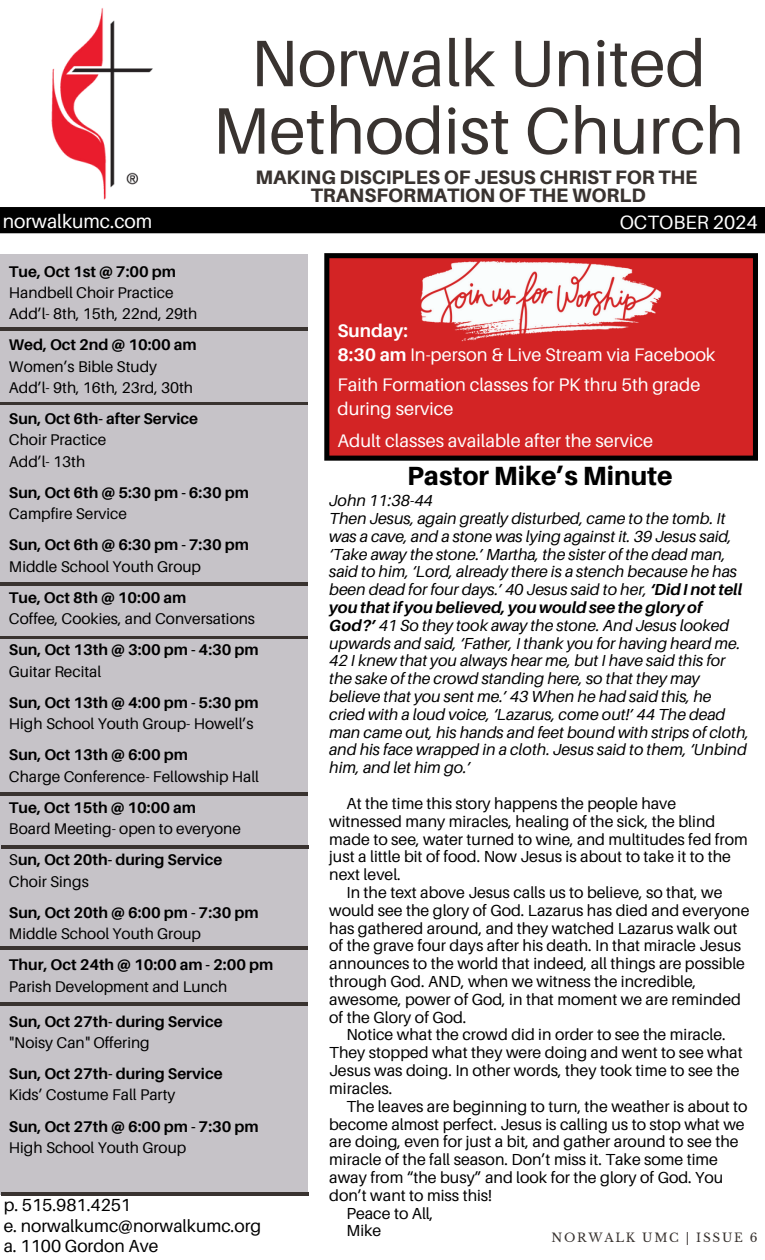
<style>
.page{position:relative;width:765px;height:1260px;background:#fff}
.page>*{position:absolute;margin:0;border:0;box-sizing:border-box;transform-origin:0 0}
.t1{font:65.75px/67.5px "Aileron";color:#393330;text-align:center}
.t2{font:800 26.38px "Aileron";color:#000}
.t3{font:800 19.5px/17.8px "Aileron";color:#393330;text-align:center}
.t4{font:19.25px "Aileron";color:#fff}
.t5{font:18.25px/23.6px "Aileron";color:#fff}
.t6{font:17.5px/20.6px "Aileron";color:#000}
.t7{font:16px "Aileron";color:#000}
.t8{font:italic 16px/17.8px "Aileron";color:#000}
.t9{font:700 15.5px/21.2px "Aileron";color:#000}
.t10{font:15.5px/21.2px "Aileron";color:#000}
.t11{font:12.12px "Libre Baskerville";letter-spacing:.14em;color:#393330}
.s1{font-weight:700}
.s2{font-weight:400}
</style>
<div class="page">
<svg style="left:324px;top:253px;width:434px;height:208px;fill:#d32425"></svg>
<img style="left:418px;top:253px;width:246px;height:93px">
<img style="left:51px;top:8px;width:102px;height:192px">
<div style="left:0;top:207px;width:765px;height:26px;background:#000"></div>
<div style="left:1px;top:255px;width:307px;height:940px;background:#c6c3c8"></div>
<hr style="left:1px;top:402px;width:307px;height:3px;background:#393330">
<hr style="left:1px;top:328px;width:307px;height:2px;background:#393330">
<hr style="left:1px;top:582px;width:307px;height:3px;background:#393330">
<hr style="left:0;top:636px;width:307px;height:3px;background:#393330">
<hr style="left:1px;top:947px;width:307px;height:2px;background:#393330">
<hr style="left:0;top:792px;width:307px;height:3px;background:#393330">
<hr style="left:1px;top:1003px;width:307px;height:2px;background:#393330">
<hr style="left:1px;top:846px;width:308px;height:3px;background:#393330">
<hr style="left:1px;top:1192px;width:308px;height:3px;background:#393330">
<h5 class="t1" style="left:213px;top:28px;width:533px">Norwalk United<br>Methodist Church</h5>
<h5 class="t3" style="left:256px;top:168px;width:443px">MAKING DISCIPLES OF JESUS CHRIST FOR THE<br>TRANSFORMATION OF THE WORLD</h5>
<h5 class="t4" style="left:3px;top:210px;width:151px">norwalkumc.com</h5>
<h5 class="t4" style="left:620px;top:210px;width:139px">OCTOBER 2024</h5>
<h5 class="t10" style="left:9px;top:260px;width:190px"><span class="s1">Tue, Oct 1st @ 7:00 pm<br></span>Handbell Choir Practice<br>Add’l- 8th, 15th, 22nd, 29th</h5>
<h5 class="t10" style="left:9px;top:334px;width:189px"><span class="s1">Wed, Oct 2nd @ 10:00 am<br></span>Women’s Bible Study<br>Add’l- 9th, 16th, 23rd, 30th</h5>
<h5 class="t9" style="left:9px;top:408px;width:191px">Sun, Oct 6th- after Service<br><span class="s2">Choir Practice<br>Add’l- 13th</span></h5>
<h5 class="t9" style="left:9px;top:481px;width:242px">Sun, Oct 6th @ 5:30 pm - 6:30 pm<br><span class="s2">Campfire Service</span></h5>
<h5 class="t9" style="left:9px;top:534px;width:242px">Sun, Oct 6th @ 6:30 pm - 7:30 pm<br><span class="s2">Middle School Youth Group</span></h5>
<h5 class="t10" style="left:9px;top:586px;width:248px"><span class="s1">Tue, Oct 8th @ 10:00 am<br></span>Coffee, Cookies, and Conversations</h5>
<h5 class="t9" style="left:9px;top:639px;width:251px">Sun, Oct 13th @ 3:00 pm - 4:30 pm<br><span class="s2">Guitar Recital</span></h5>
<h5 class="t10" style="left:9px;top:691px;width:251px"><span class="s1">Sun, Oct 13th @ 4:00 pm - 5:30 pm<br></span>High School Youth Group- Howell’s</h5>
<h5 class="t10" style="left:9px;top:744px;width:252px"><span class="s1">Sun, Oct 13th @ 6:00 pm<br></span>Charge Conference- Fellowship Hall</h5>
<h5 class="t10" style="left:9px;top:796px;width:234px"><span class="s1">Tue, Oct 15th @ 10:00 am<br></span>Board Meeting- open to everyone</h5>
<h5 class="t9" style="left:9px;top:849px;width:215px"><span class="s2">S</span>un, Oct 20th- during Service<br><span class="s2">Choir Sings</span></h5>
<h5 class="t9" style="left:9px;top:901px;width:251px">Sun, Oct 20th @ 6:00 pm - 7:30 pm<br><span class="s2">Middle School Youth Group</span></h5>
<p class="t9" style="left:9px;top:954px;width:266px">Thur, Oct 24th @ 10:00 am - 2:00 pm<br><span class="s2">Parish Development and Lunch</span></p>
<p class="t9" style="left:9px;top:1010px;width:215px">Sun, Oct 27th- during Service <span class="s2">"Noisy Can" Offering</span></p>
<p class="t9" style="left:9px;top:1063px;width:215px">Sun, Oct 27th- during Service<br><span class="s2">Kids’ Costume Fall Party</span></p>
<p class="t9" style="left:9px;top:1115px;width:251px">Sun, Oct 27th @ 6:00 pm - 7:30 pm<br><span class="s2">High School Youth Group</span></p>
<h4 class="t5" style="left:338px;top:319px;width:379px"><span class="s1">Sunday:<br>8:30 am</span> In-person &amp; Live Stream via Facebook</h4>
<h4 class="t5" style="left:338px;top:373px;width:364px">Faith Formation classes for PK thru 5th grade during service</h4>
<h4 class="t5" style="left:338px;top:428px;width:317px">Adult classes available after the service</h4>
<h2 class="t2" style="left:407px;top:459px;width:267px">Pastor Mike’s Minute</h2>
<h2 class="t8" style="left:329px;top:491px;width:422px">John 11:38-44<br>Then Jesus, again greatly disturbed, came to the tomb. It was a cave, and a stone was lying against it. 39 Jesus said, ‘Take away the stone.’ Martha, the sister of the dead man, said to him, ‘Lord, already there is a stench because he has been dead for four days.’ 40 Jesus said to her, <span class="s1">‘Did I not tell you that if you believed, you would see the glory of God?’</span> 41 So they took away the stone. And Jesus looked upwards and said, ‘Father, I thank you for having heard me.<br>42 I knew that you always hear me, but I have said this for the sake of the crowd standing here, so that they may believe that you sent me.’ 43 When he had said this, he cried with a loud voice, ‘Lazarus, come out!’ 44 The dead man came out, his hands and feet bound with strips of cloth, and his face wrapped in a cloth. Jesus said to them, ‘Unbind him, and let him go.’</h2>
<h4 class="t7" style="left:347px;top:793px;width:331px">At the time this story happens the people have</h4>
<h4 class="t7" style="left:329px;top:811px;width:388px">witnessed many miracles, healing of the sick, the blind</h4>
<h4 class="t7" style="left:329px;top:829px;width:420px">made to see, water turned to wine, and multitudes fed from</h4>
<h4 class="t7" style="left:329px;top:847px;width:403px">just a little bit of food. Now Jesus is about to take it to the</h4>
<h4 class="t7" style="left:329px;top:865px;width:73px">next level.</h4>
<h4 class="t7" style="left:347px;top:882px;width:378px">In the text above Jesus calls us to believe, so that, we</h4>
<h4 class="t7" style="left:329px;top:900px;width:422px">would see the glory of God. Lazarus has died and everyone</h4>
<h4 class="t7" style="left:329px;top:918px;width:410px">has gathered around, and they watched Lazarus walk out</h4>
<h4 class="t7" style="left:329px;top:936px;width:413px">of the grave four days after his death. In that miracle Jesus</h4>
<h4 class="t7" style="left:329px;top:954px;width:417px">announces to the world that indeed, all things are possible</h4>
<h4 class="t7" style="left:329px;top:971px;width:369px">through God. AND, when we witness the incredible,</h4>
<h4 class="t7" style="left:329px;top:989px;width:413px">awesome, power of God, in that moment we are reminded</h4>
<h4 class="t7" style="left:329px;top:1007px;width:139px">of the Glory of God.</h4>
<h4 class="t7" style="left:347px;top:1025px;width:381px">Notice what the crowd did in order to see the miracle.</h4>
<h4 class="t7" style="left:329px;top:1043px;width:415px">They stopped what they were doing and went to see what</h4>
<h4 class="t7" style="left:329px;top:1061px;width:412px">Jesus was doing. In other words, they took time to see the</h4>
<h4 class="t7" style="left:329px;top:1078px;width:65px">miracles.</h4>
<h4 class="t7" style="left:347px;top:1096px;width:403px">The leaves are beginning to turn, the weather is about to</h4>
<h4 class="t7" style="left:329px;top:1114px;width:417px">become almost perfect. Jesus is calling us to stop what we</h4>
<h4 class="t7" style="left:329px;top:1132px;width:411px">are doing, even for just a bit, and gather around to see the</h4>
<h4 class="t7" style="left:329px;top:1150px;width:390px">miracle of the fall season. Don’t miss it. Take some time</h4>
<h4 class="t7" style="left:329px;top:1167px;width:396px">away from “the busy” and look for the glory of God. You</h4>
<h4 class="t7" style="left:329px;top:1185px;width:164px">don’t want to miss this!</h4>
<h4 class="t7" style="left:347px;top:1203px;width:88px">Peace to All,</h4>
<h3 class="t7" style="left:347px;top:1221px;width:36px">Mike</h3>
<p class="t6" style="left:4px;top:1194px;width:259px">p. 515.981.4251<br>e. norwalkumc@norwalkumc.org a. 1100 Gordon Ave</p>
<p class="t11" style="left:552px;top:1231px;width:208px">NORWALK UMC | ISSUE 6</p>
</div>
